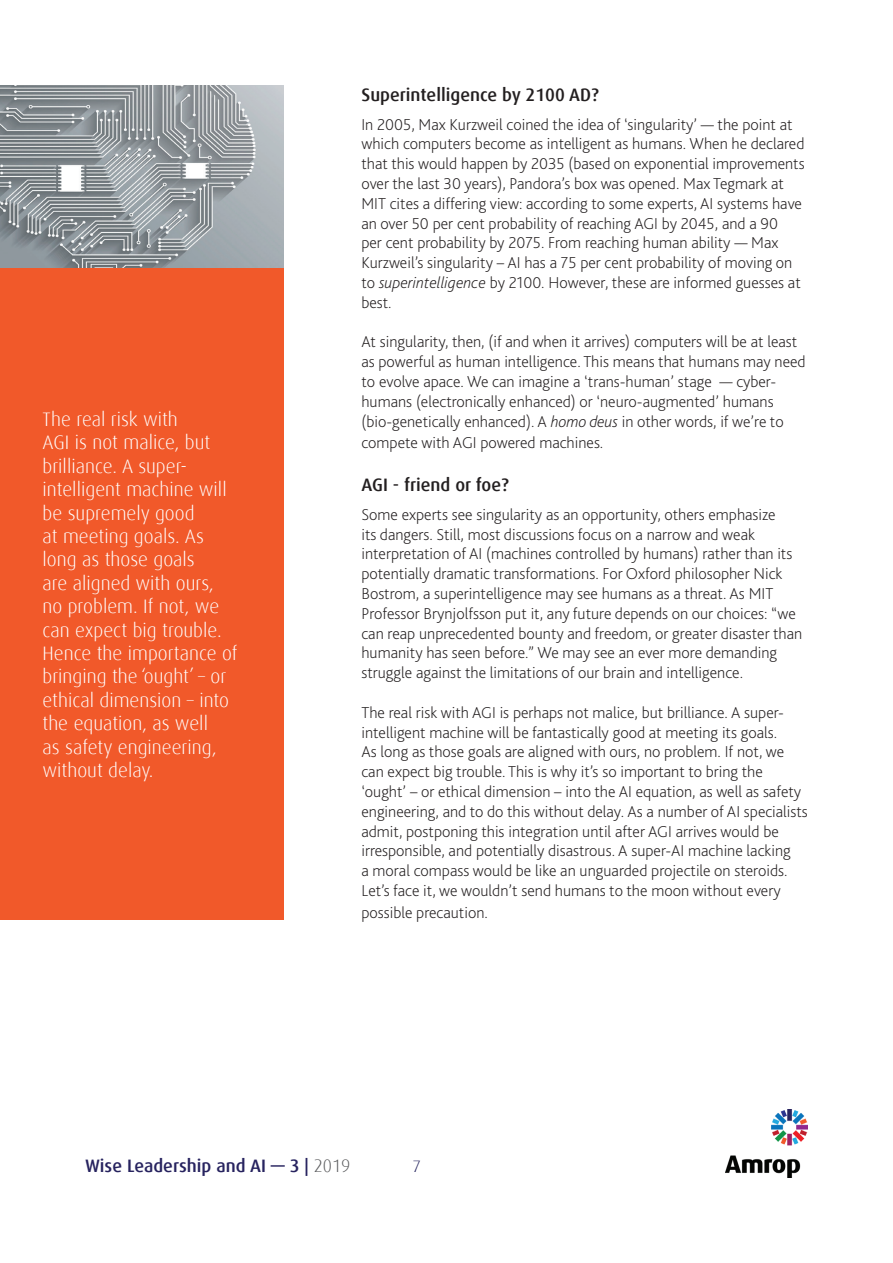
<style>
.page{position:relative;width:893px;height:1263px;background:#fff}
.page>*{position:absolute;margin:0;border:0;box-sizing:border-box;transform-origin:0 0}
.t1{font:300 19.5px/23.4px "Dax";color:#fff}
.t2{font:500 18px "Dax";color:#231f20}
.t3{font:500 18px "Dax";color:#27235f}
.t4{font:200 16.5px/19.8px "Bliss 2";color:#231f20}
.t5{font:300 16.5px "Dax";color:#26255f}
.s1{font-style:italic}
.s2{font-weight:300;color:#58595b}
</style>
<div class="page">
<img style="left:725px;top:1110px;width:83px;height:67px">
<div style="left:0;top:268px;width:284px;height:651px;background:#f1592a"></div>
<img style="left:0;top:85px;width:284px;height:183px">
<p class="t1" style="left:43px;top:408px;width:196px">The real risk with<br>AGI is not malice, but brilliance. A super&shy;intelligent machine will be supremely good<br>at meeting goals. As long as those goals<br>are aligned with ours, no problem. If not, we can expect big trouble.<br>Hence the importance of bringing the ‘ought’ – or ethical dimension – into the equation, as well<br>as safety engineering, without delay.</p>
<p class="t2" style="left:361px;top:85px;width:239px">Superintelligence by 2100 AD?</p>
<p class="t4" style="left:361px;top:114px;width:445px">In 2005, Max Kurzweil coined the idea of ‘singularity’ — the point at which computers become as intelligent as humans. When he declared that this would happen by 2035 (based on exponential improvements over the last 30 years), Pandora’s box was opened. Max Tegmark at MIT cites a differing view: according to some experts, AI systems have an over 50 per cent probability of reaching AGI by 2045, and a 90<br>per cent probability by 2075. From reaching human ability — Max Kurzweil’s singularity – AI has a 75 per cent probability of moving on to <span class="s1">superintelligence</span> by 2100. However, these are informed guesses at best.</p>
<p class="t4" style="left:361px;top:332px;width:446px">At singularity, then, (if and when it arrives) computers will be at least as powerful as human intelligence. This means that humans may need to evolve apace. We can imagine a ‘trans-human’ stage — cyber&shy;humans (electronically enhanced) or ‘neuro-augmented’ humans (bio-genetically enhanced). A <span class="s1">homo deus</span> in other words, if we’re to</p>
<p class="t4" style="left:361px;top:432px;width:243px">compete with AGI powered machines.</p>
<p class="t2" style="left:361px;top:475px;width:149px">AGI - friend or foe?</p>
<p class="t4" style="left:361px;top:504px;width:442px">Some experts see singularity as an opportunity, others emphasize<br>its dangers. Still, most discussions focus on a narrow and weak interpretation of AI (machines controlled by humans) rather than its potentially dramatic transformations. For Oxford philosopher Nick Bostrom, a superintelligence may see humans as a threat. As MIT Professor Brynjolfsson put it, any future depends on our choices: “we can reap unprecedented bounty and freedom, or greater disaster than humanity has seen before.” We may see an ever more demanding struggle against the limitations of our brain and intelligence.</p>
<p class="t4" style="left:361px;top:702px;width:448px">The real risk with AGI is perhaps not malice, but brilliance. A super&shy;intelligent machine will be fantastically good at meeting its goals.<br>As long as those goals are aligned with ours, no problem. If not, we can expect big trouble. This is why it’s so important to bring the ‘ought’ – or ethical dimension – into the AI equation, as well as safety engineering, and to do this without delay. As a number of AI specialists admit, postponing this integration until after AGI arrives would be irresponsible, and potentially disastrous. A super-AI machine lacking<br>a moral compass would be like an unguarded projectile on steroids.<br>Let’s face it, we wouldn’t send humans to the moon without every</p>
<p class="t4" style="left:361px;top:902px;width:128px">possible precaution.</p>
<p class="t3" style="left:85px;top:1155px;width:267px">Wise Leadership and AI — 3 | <span class="s2">2019</span></p>
<p class="t5" style="left:412px;top:1157px;width:10px">7</p>
</div>
